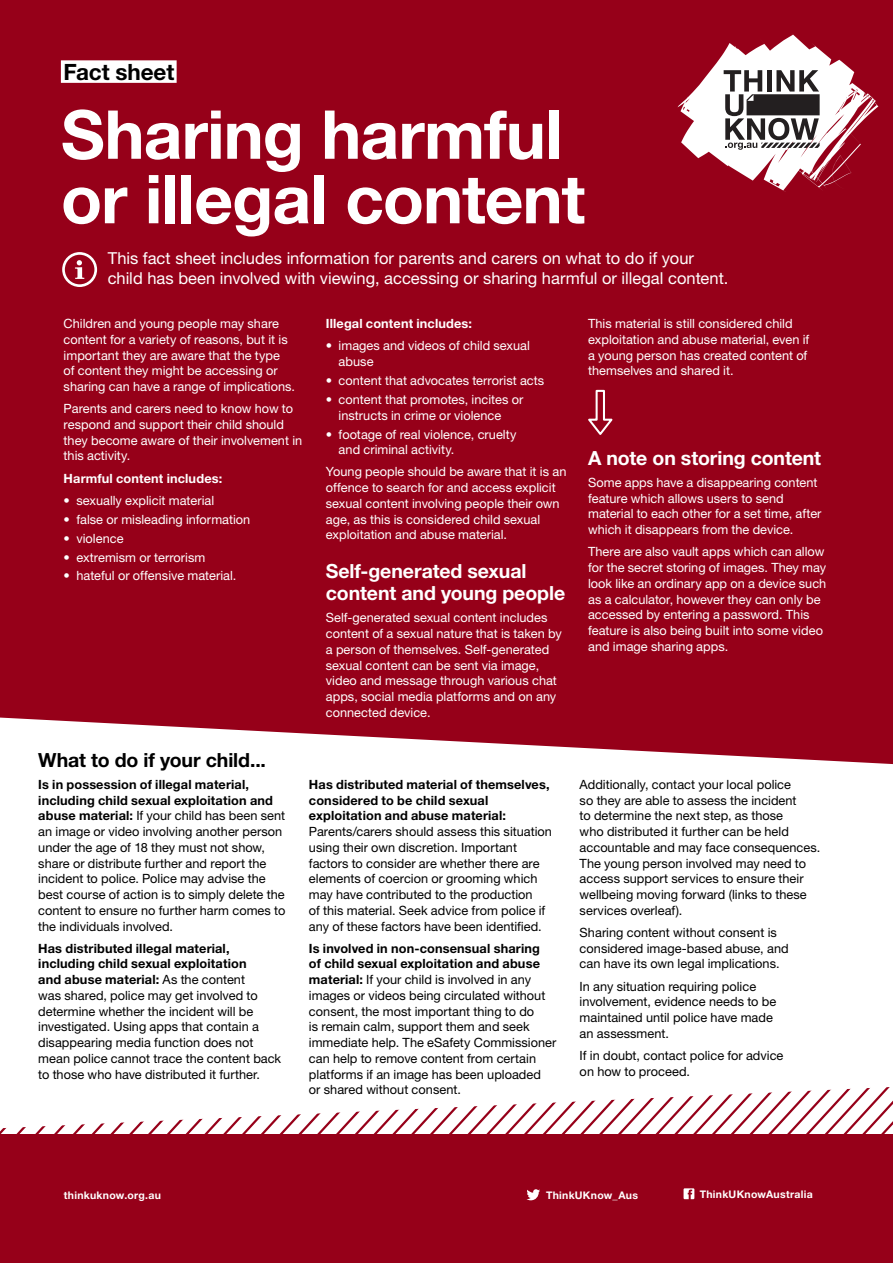
<style>
.page{position:relative;width:893px;height:1263px;background:#960019}
.page>*{position:absolute;margin:0;border:0;box-sizing:border-box;transform-origin:0 0}
.H1_White{font:700 67.5px/64.5px "Helvetica Neue LT Std";letter-spacing:-.015em;color:#fff}
.FS_B{font:700 22.5px "Helvetica Neue LT Std";letter-spacing:-.005em;color:#000}
.H3_White{font:700 19.5px/22.5px "Helvetica Neue LT Std";letter-spacing:-.005em;color:#fff}
.H3_Black{font:700 19.5px "Helvetica Neue LT Std";letter-spacing:-.005em;color:#000}
.H2_White{font:16.5px/19.5px "Helvetica Neue LT Std";color:#fff}
.Body_Black{font:12.75px/15.8px "Helvetica Neue LT Std";color:#000}
.Body_White{font:12.75px/15.8px "Helvetica Neue LT Std";color:#fff}
.Body_White-2{font:700 12.75px "Helvetica Neue LT Std";letter-spacing:.01em;color:#fff}
.t1{font:700 10.5px "Helvetica Neue LT Std";letter-spacing:.025em;color:#fff}
.s1{font-weight:700}
</style>
<div class="page">
<svg style="left:0;top:1128px;width:893px;height:6px"></svg>
<svg style="left:0;top:717px;width:893px;height:411px;fill:#fff"></svg>
<svg style="left:677px;top:34px;width:202px;height:157px"></svg>
<svg style="left:684px;top:1188px;width:10px;height:11px"></svg>
<svg style="left:526px;top:1189px;width:14px;height:11px"></svg>
<div style="left:61px;top:60px;width:116px;height:23px;background:#fff"></div>
<svg style="left:62px;top:252px;width:35px;height:35px"></svg>
<svg style="left:588px;top:389px;width:25px;height:46px"></svg>
<p class="FS_B" style="left:63px;top:58px;width:112px">Fact sheet</p>
<p class="H1_White" style="left:61px;top:101px;width:526px">Sharing harmful or illegal content</p>
<p class="H2_White" style="left:108px;top:248px;width:622px">This fact sheet includes information for parents and carers on what to do if your child has been involved with viewing, accessing or sharing harmful or illegal content.</p>
<p class="Body_White" style="left:64px;top:315px;width:233px">Children and young people may share content for a variety of reasons, but it is important they are aware that the type<br>of content they might be accessing or sharing can have a range of implications.</p>
<p class="Body_White" style="left:64px;top:401px;width:240px">Parents and carers need to know how to respond and support their child should they become aware of their involvement in this activity.</p>
<p class="Body_White-2" style="left:64px;top:470px;width:160px">Harmful content includes:</p>
<p class="Body_White" style="left:64px;top:492px;width:152px">• sexually explicit material</p>
<p class="Body_White" style="left:64px;top:511px;width:188px">• false or misleading information</p>
<p class="Body_White" style="left:64px;top:530px;width:61px">• violence</p>
<p class="Body_White" style="left:64px;top:549px;width:143px">• extremism or terrorism</p>
<p class="Body_White" style="left:64px;top:568px;width:174px">• hateful or offensive material.</p>
<p class="Body_White-2" style="left:326px;top:316px;width:148px">Illegal content includes:</p>
<p class="Body_White" style="left:339px;top:338px;width:193px;text-indent:-13px">• images and videos of child sexual abuse</p>
<p class="Body_White" style="left:326px;top:372px;width:220px">• content that advocates terrorist acts</p>
<p class="Body_White" style="left:339px;top:391px;width:186px;text-indent:-13px">• content that promotes, incites or instructs in crime or violence</p>
<p class="Body_White" style="left:339px;top:426px;width:179px;text-indent:-13px">• footage of real violence, cruelty and criminal activity.</p>
<p class="Body_White" style="left:326px;top:464px;width:242px">Young people should be aware that it is an offence to search for and access explicit sexual content involving people their own age, as this is considered child sexual exploitation and abuse material.</p>
<p class="H3_White" style="left:326px;top:559px;width:241px">Self-generated sexual content and young people</p>
<p class="Body_White" style="left:326px;top:610px;width:238px">Self-generated sexual content includes content of a sexual nature that is taken by a person of themselves. Self-generated sexual content can be sent via image, video and message through various chat apps, social media platforms and on any connected device.</p>
<p class="Body_White" style="left:588px;top:315px;width:223px">This material is still considered child exploitation and abuse material, even if a young person has created content of themselves and shared it.</p>
<p class="H3_White" style="left:588px;top:446px;width:235px">A note on storing content</p>
<p class="Body_White" style="left:588px;top:474px;width:235px">Some apps have a disappearing content feature which allows users to send material to each other for a set time, after which it disappears from the device.</p>
<p class="Body_White" style="left:588px;top:544px;width:240px">There are also vault apps which can allow for the secret storing of images. They may look like an ordinary app on a device such as a calculator, however they can only be accessed by entering a password. This feature is also being built into some video and image sharing apps.</p>
<p class="H3_Black" style="left:38px;top:748px;width:229px">What to do if your child...</p>
<p class="Body_Black" style="left:38px;top:776px;width:249px"><span class="s1">Is in possession of illegal material, including child sexual exploitation and abuse material:</span> If your child has been sent an image or video involving another person under the age of 18 they must not show, share or distribute further and report the incident to police. Police may advise the best course of action is to simply delete the content to ensure no further harm comes to the individuals involved.</p>
<p class="Body_Black" style="left:38px;top:940px;width:244px"><span class="s1">Has distributed illegal material, including child sexual exploitation<br>and abuse material:</span> As the content<br>was shared, police may get involved to determine whether the incident will be investigated. Using apps that contain a disappearing media function does not mean police cannot trace the content back to those who have distributed it further.</p>
<p class="Body_Black" style="left:309px;top:776px;width:245px"><span class="s1">Has distributed material of themselves, considered to be child sexual exploitation and abuse material:<br></span>Parents/carers should assess this situation using their own discretion. Important factors to consider are whether there are elements of coercion or grooming which may have contributed to the production<br>of this material. Seek advice from police if any of these factors have been identified.</p>
<p class="Body_Black" style="left:309px;top:940px;width:249px"><span class="s1">Is involved in non-consensual sharing<br>of child sexual exploitation and abuse material:</span> If your child is involved in any images or videos being circulated without consent, the most important thing to do<br>is remain calm, support them and seek immediate help. The eSafety Commissioner can help to remove content from certain platforms if an image has been uploaded<br>or shared without consent.</p>
<p class="Body_Black" style="left:580px;top:776px;width:242px">Additionally, contact your local police<br>so they are able to assess the incident<br>to determine the next step, as those<br>who distributed it further can be held accountable and may face consequences.<br>The young person involved may need to access support services to ensure their wellbeing moving forward (links to these services overleaf).</p>
<p class="Body_Black" style="left:580px;top:924px;width:211px">Sharing content without consent is considered image-based abuse, and can have its own legal implications.</p>
<p class="Body_Black" style="left:580px;top:978px;width:198px">In any situation requiring police involvement, evidence needs to be maintained until police have made an assessment.</p>
<p class="Body_Black" style="left:580px;top:1047px;width:205px">If in doubt, contact police for advice on how to proceed.</p>
<p class="t1" style="left:64px;top:1189px;width:99px">thinkuknow.org.au</p>
<p class="t1" style="left:546px;top:1189px;width:93px">ThinkUKnow_Aus</p>
<p class="t1" style="left:700px;top:1188px;width:115px">ThinkUKnowAustralia</p>
</div>
